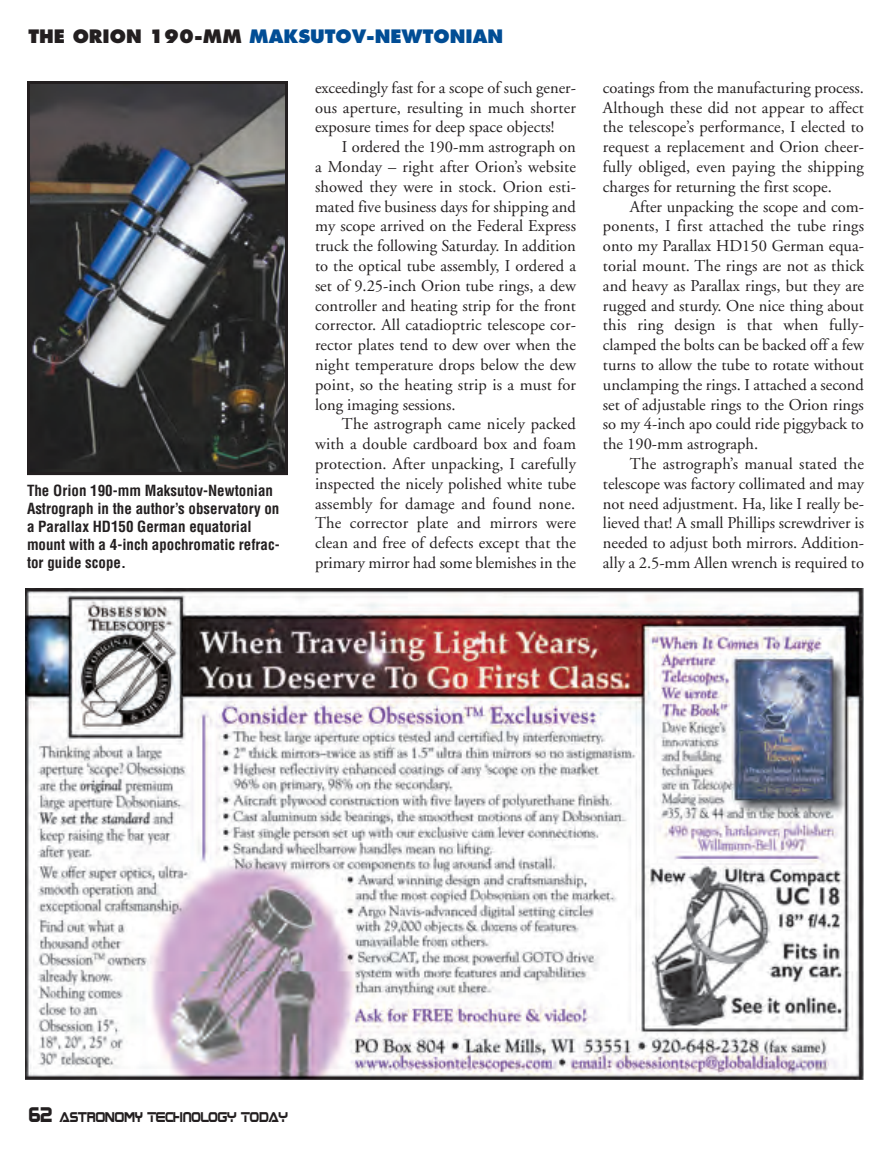
<style>
.page{position:relative;width:891px;height:1161px;background:#fff}
.page>*{position:absolute;margin:0;border:0;box-sizing:border-box;transform-origin:0 0}
.t1{font:800 18px "Futura";color:#014d95}
.t2{font:16.5px/19.8px "Adobe Garamond";color:#231f20;text-align:justify}
.t3{font:700 condensed 15px/18px "Helvetica";color:#231f20}
.t4{font:11.4px "Boom Box";color:#231f20;scale:.9 1}
.s1{color:#231f20}
.s2{font-size:17.1px}
</style>
<div class="page">
<img style="left:31px;top:85px;width:253px;height:386px">
<div style="left:27px;top:81px;width:261px;height:394px;border:3px solid #231f20"></div>
<img style="left:25px;top:589px;width:839px;height:491px">
<p class="t1" style="left:28px;top:29px;width:476px"><span class="s1">THE ORION 190-MM</span> MAKSUTOV-NEWTONIAN</p>
<p class="t2" style="left:315px;top:79px;width:263px">exceedingly fast for a scope of such gener&shy;ous aperture, resulting in much shorter exposure times for deep space objects!</p>
<p class="t2" style="left:315px;top:139px;width:263px;text-indent:27px">I ordered the 190-mm astrograph on a Monday – right after Orion’s website showed they were in stock. Orion esti&shy;mated five business days for shipping and my scope arrived on the Federal Express truck the following Saturday. In addition to the optical tube assembly, I ordered a set of 9.25-inch Orion tube rings, a dew controller and heating strip for the front corrector. All catadioptric telescope cor&shy;rector plates tend to dew over when the night temperature drops below the dew point, so the heating strip is a must for long imaging sessions.</p>
<p class="t2" style="left:315px;top:416px;width:263px;text-indent:27px">The astrograph came nicely packed with a double cardboard box and foam protection. After unpacking, I carefully inspected the nicely polished white tube assembly for damage and found none.<br>The corrector plate and mirrors were clean and free of defects except that the primary mirror had some blemishes in the</p>
<p class="t3" style="left:27px;top:482px;width:254px">The Orion 190-mm Maksutov-Newtonian Astrograph in the author’s observatory on a Parallax HD150 German equatorial mount with a 4-inch apochromatic refrac&shy;tor guide scope.</p>
<p class="t2" style="left:603px;top:79px;width:263px">coatings from the manufacturing process.<br>Although these did not appear to affect the telescope’s performance, I elected to request a replacement and Orion cheer&shy;fully obliged, even paying the shipping charges for returning the first scope.</p>
<p class="t2" style="left:603px;top:198px;width:263px;text-indent:27px">After unpacking the scope and com&shy;ponents, I first attached the tube rings onto my Parallax HD150 German equa&shy;torial mount. The rings are not as thick and heavy as Parallax rings, but they are rugged and sturdy. One nice thing about this ring design is that when fully&shy;clamped the bolts can be backed off a few turns to allow the tube to rotate without unclamping the rings. I attached a second set of adjustable rings to the Orion rings so my 4-inch apo could ride piggyback to the 190-mm astrograph.</p>
<p class="t2" style="left:603px;top:455px;width:263px;text-indent:27px">The astrograph’s manual stated the telescope was factory collimated and may not need adjustment. Ha, like I really be&shy;lieved that! A small Phillips screwdriver is needed to adjust both mirrors. Addition&shy;ally a 2.5-mm Allen wrench is required to</p>
<p class="t4" style="left:28px;top:1111px;width:290px"><span class="s2">62</span> ASTRONOMY TECHNOLOGY TODAY</p>
</div>
